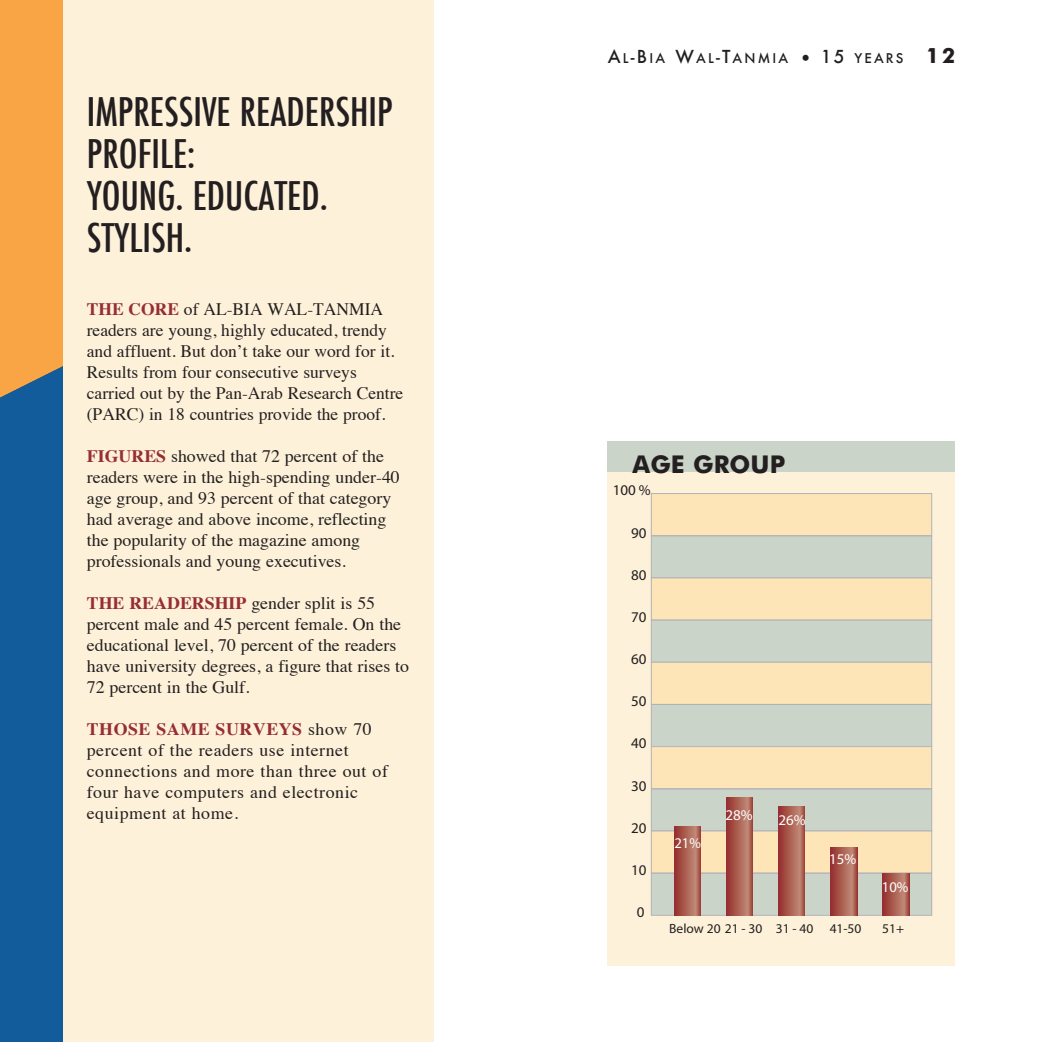
<style>
.page{position:relative;width:1042px;height:1042px;background:#fff}
.page>*{position:absolute;margin:0;border:0;box-sizing:border-box;transform-origin:0 0}
.t1{font:500 condensed 38.5px/42px "Futura";color:#231f20}
.t2{font:700 24.5px "Futura BT";color:#231f20}
.t3{font:17.5px/21px "Times";color:#231f20}
.t4{font:17.5px/21px "Times";letter-spacing:.03em;color:#231f20}
.t5{font:300 condensed 14.88px "Futura BT";color:#231f20}
.t6{font:500 condensed 14.88px "Futura BT";color:#fff}
.t7{font:500 condensed 13.47px "Futura BT";color:#231f20}
.t8{font:500 13.12px "Futura";letter-spacing:.165em;color:#231f20}
.s1{font-weight:700;color:#962e33}
.s2{font-size:17.5px}
.s3{font-size:19.25px}
.s4{font-family:"Futura BT";font-weight:700;font-size:21px}
</style>
<div class="page">
<div style="left:0;top:0;width:434px;height:1042px;background:#fef1d9"></div>
<div style="left:0;top:0;width:62px;height:312px;background:#f9a545"></div>
<svg style="left:0;top:312px;width:62px;height:730px;background:#296392"></svg>
<div style="left:608px;top:441px;width:347px;height:32px;background:#cad4c9"></div>
<div style="left:608px;top:473px;width:347px;height:493px;background:#fef1d9"></div>
<div style="left:651px;top:493px;width:281px;height:422px;background:#cad4c9"></div>
<div style="left:651px;top:493px;width:281px;height:43px;background:#fee5b8"></div>
<div style="left:651px;top:493px;width:281px;height:43px;border:1px solid #b2b3b7"></div>
<div style="left:651px;top:535px;width:281px;height:43px;border:1px solid #b2b3b7"></div>
<div style="left:651px;top:578px;width:281px;height:42px;background:#fee5b8"></div>
<div style="left:651px;top:577px;width:281px;height:43px;border:1px solid #b2b3b7"></div>
<div style="left:651px;top:620px;width:281px;height:42px;border:1px solid #b2b3b7"></div>
<div style="left:651px;top:662px;width:281px;height:42px;background:#fee5b8"></div>
<div style="left:651px;top:662px;width:281px;height:43px;border:1px solid #b2b3b7"></div>
<div style="left:651px;top:704px;width:281px;height:43px;border:1px solid #b2b3b7"></div>
<div style="left:651px;top:746px;width:281px;height:43px;background:#fee5b8"></div>
<div style="left:651px;top:746px;width:281px;height:43px;border:1px solid #b2b3b7"></div>
<div style="left:651px;top:788px;width:281px;height:43px;border:1px solid #b2b3b7"></div>
<div style="left:651px;top:831px;width:281px;height:42px;background:#fee5b8"></div>
<div style="left:651px;top:830px;width:281px;height:43px;border:1px solid #b2b3b7"></div>
<div style="left:651px;top:873px;width:281px;height:42px;border:1px solid #b2b3b7"></div>
<svg style="left:726px;top:798px;width:27px;height:117px;background:#aa5c51"></svg>
<svg style="left:778px;top:806px;width:27px;height:109px;background:#aa5b51"></svg>
<svg style="left:830px;top:847px;width:27px;height:68px;background:#aa5c51"></svg>
<svg style="left:882px;top:873px;width:27px;height:42px"></svg>
<svg style="left:674px;top:826px;width:27px;height:89px;background:#aa5c51"></svg>
<h1 class="t1" style="left:87px;top:90px;width:307px">IMPRESSIVE READERSHIP<br>PROFILE:<br>YOUNG. EDUCATED.<br>STYLISH.</h1>
<p class="t3" style="left:87px;top:300px;width:318px"><span class="s1">THE CORE</span> of aL-Bia waL-Tanmia readers are young, highly educated, trendy and affluent. But don’t take our word for it.<br>Results from four consecutive surveys carried out by the Pan-arab Research centre (PaRc) in 18 countries provide the proof.</p>
<p class="t3" style="left:87px;top:447px;width:314px"><span class="s1">FIGURES</span> showed that 72 percent of the readers were in the high-spending under-40 age group, and 93 percent of that category had average and above income, reflecting the popularity of the magazine among professionals and young executives.</p>
<p class="t3" style="left:87px;top:594px;width:324px"><span class="s1">THE READERSHIP</span> gender split is 55 percent male and 45 percent female. On the educational level, 70 percent of the readers have university degrees, a figure that rises to 72 percent in the gulf.</p>
<p class="t4" style="left:87px;top:720px;width:303px"><span class="s1">THOSE SAME SURVEYS</span> show 70 percent of the readers use internet connections and more than three out of four have computers and electronic equipment at home.</p>
<p class="t8" style="left:608px;top:49px;width:349px"><span class="s2">A</span>L<span class="s2">-B</span>IA <span class="s2">W</span>AL<span class="s2">-T</span>ANMIA <span class="s3">•</span> <span class="s2">15</span> YEARS <span class="s4">12</span></p>
<h2 class="t2" style="left:632px;top:454px;width:154px">AGE GROUP</h2>
<p class="t5" style="left:613px;top:485px;width:40px">100 %</p>
<p class="t5" style="left:631px;top:527px;width:17px">90</p>
<p class="t5" style="left:631px;top:569px;width:17px">80</p>
<p class="t5" style="left:631px;top:611px;width:17px">70</p>
<p class="t5" style="left:631px;top:653px;width:17px">60</p>
<p class="t5" style="left:631px;top:696px;width:17px">50</p>
<p class="t5" style="left:631px;top:738px;width:17px">40</p>
<p class="t5" style="left:631px;top:780px;width:17px">30</p>
<p class="t5" style="left:631px;top:822px;width:17px">20</p>
<p class="t5" style="left:631px;top:864px;width:17px">10</p>
<p class="t5" style="left:637px;top:906px;width:9px">0</p>
<p class="t6" style="left:674px;top:837px;width:28px">21%</p>
<p class="t6" style="left:725px;top:809px;width:29px">28%</p>
<p class="t6" style="left:778px;top:815px;width:29px">26%</p>
<p class="t6" style="left:829px;top:854px;width:29px">15%</p>
<p class="t7" style="left:669px;top:923px;width:194px">Below 20 21 - 30 31 - 40 41-50</p>
<p class="t6" style="left:882px;top:882px;width:28px">10%</p>
<p class="t7" style="left:882px;top:923px;width:23px">51+</p>
</div>
